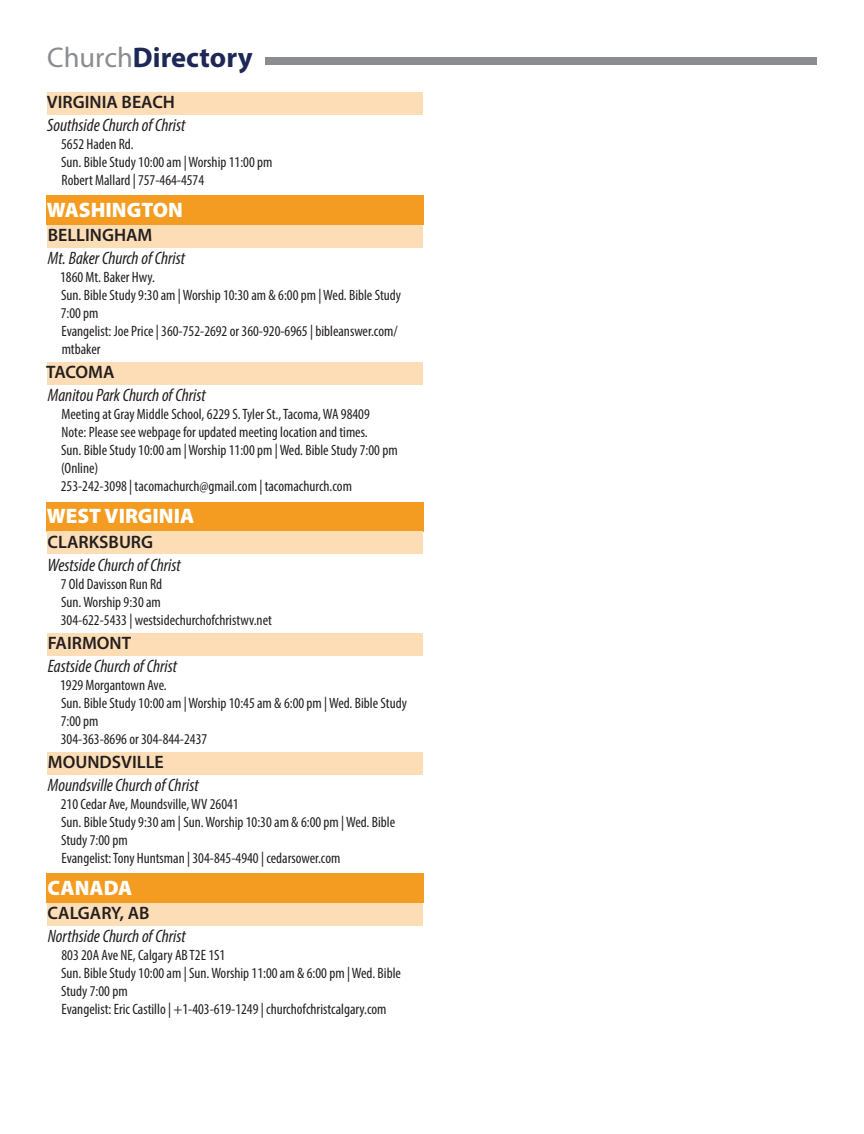
<style>
.page{position:relative;width:864px;height:1134px;background:#fff}
.page>*{position:absolute;margin:0;border:0;box-sizing:border-box;transform-origin:0 0}
.t1{font:700 28.5px "Myriad Pro";color:#1d2856}
.t2{font:900 21px "Myriad Pro";color:#fff}
.t3{font:italic condensed 18px "Myriad Pro";color:#231f20}
.t4{font:600 18px "Myriad Pro";color:#231f20}
.t5{font:condensed 15px/18px "Myriad Pro";color:#231f20}
.s1{font-weight:400;color:#8a8c8f}
</style>
<div class="page">
<div style="left:266px;top:57px;width:551px;height:8px;background:#8a8c8f"></div>
<div style="left:47px;top:92px;width:376px;height:23px;background:#fdddb6"></div>
<div style="left:46px;top:196px;width:378px;height:29px;background:#f49c21"></div>
<div style="left:47px;top:225px;width:376px;height:23px;background:#fdddb6"></div>
<div style="left:47px;top:362px;width:376px;height:23px;background:#fdddb6"></div>
<div style="left:46px;top:502px;width:378px;height:29px;background:#f49c21"></div>
<div style="left:47px;top:531px;width:376px;height:23px;background:#fdddb6"></div>
<div style="left:47px;top:633px;width:376px;height:23px;background:#fdddb6"></div>
<div style="left:47px;top:752px;width:376px;height:23px;background:#fdddb6"></div>
<div style="left:46px;top:874px;width:378px;height:29px;background:#f49c21"></div>
<div style="left:47px;top:903px;width:376px;height:23px;background:#fdddb6"></div>
<h1 class="t1" style="left:47px;top:38px;width:207px"><span class="s1">Church</span>Directory</h1>
<p class="t4" style="left:47px;top:91px;width:130px">VIRGINIA BEACH</p>
<p class="t3" style="left:47px;top:114px;width:140px">Southside Church of Christ</p>
<p class="t5" style="left:61px;top:135px;width:213px">5652 Haden Rd.<br>Sun. Bible Study 10:00 am | Worship 11:00 pm<br>Robert Mallard | 757-464-4574</p>
<h2 class="t2" style="left:47px;top:196px;width:138px">WASHINGTON</h2>
<p class="t4" style="left:48px;top:224px;width:106px">BELLINGHAM</p>
<p class="t3" style="left:48px;top:247px;width:139px">Mt. Baker Church of Christ</p>
<p class="t5" style="left:60px;top:268px;width:342px">1860 Mt. Baker Hwy.<br>Sun. Bible Study 9:30 am | Worship 10:30 am &amp; 6:00 pm | Wed. Bible Study 7:00 pm<br>Evangelist: Joe Price | 360-752-2692 or 360-920-6965 | bibleanswer.com/ mtbaker</p>
<p class="t4" style="left:46px;top:361px;width:70px">TACOMA</p>
<p class="t3" style="left:48px;top:385px;width:159px">Manitou Park Church of Christ</p>
<p class="t5" style="left:61px;top:405px;width:338px">Meeting at Gray Middle School, 6229 S. Tyler St., Tacoma, WA 98409<br>Note: Please see webpage for updated meeting location and times.<br>Sun. Bible Study 10:00 am | Worship 11:00 pm | Wed. Bible Study 7:00 pm (Online)<br>253-242-3098 | tacomachurch@gmail.com | tacomachurch.com</p>
<h2 class="t2" style="left:47px;top:502px;width:149px">WEST VIRGINIA</h2>
<p class="t4" style="left:48px;top:530px;width:107px">CLARKSBURG</p>
<p class="t3" style="left:47px;top:554px;width:135px">Westside Church of Christ</p>
<p class="t5" style="left:61px;top:574px;width:213px">7 Old Davisson Run Rd<br>Sun. Worship 9:30 am<br>304-622-5433 | westsidechurchofchristwv.net</p>
<p class="t4" style="left:48px;top:631px;width:85px">FAIRMONT</p>
<p class="t3" style="left:48px;top:655px;width:131px">Eastside Church of Christ</p>
<p class="t5" style="left:60px;top:676px;width:348px">1929 Morgantown Ave.<br>Sun. Bible Study 10:00 am | Worship 10:45 am &amp; 6:00 pm | Wed. Bible Study<br>7:00 pm<br>304-363-8696 or 304-844-2437</p>
<p class="t4" style="left:48px;top:751px;width:117px">MOUNDSVILLE</p>
<p class="t3" style="left:48px;top:774px;width:152px">Moundsville Church of Christ</p>
<p class="t5" style="left:61px;top:795px;width:336px">210 Cedar Ave, Moundsville, WV 26041<br>Sun. Bible Study 9:30 am | Sun. Worship 10:30 am &amp; 6:00 pm | Wed. Bible Study 7:00 pm<br>Evangelist: Tony Huntsman | 304-845-4940 | cedarsower.com</p>
<h2 class="t2" style="left:48px;top:874px;width:86px">CANADA</h2>
<p class="t4" style="left:48px;top:902px;width:103px">CALGARY, AB</p>
<p class="t3" style="left:48px;top:925px;width:140px">Northside Church of Christ</p>
<p class="t5" style="left:61px;top:946px;width:341px">803 20A Ave NE, Calgary AB T2E 1S1<br>Sun. Bible Study 10:00 am | Sun. Worship 11:00 am &amp; 6:00 pm | Wed. Bible Study 7:00 pm<br>Evangelist: Eric Castillo | +1-403-619-1249 | churchofchristcalgary.com</p>
</div>
